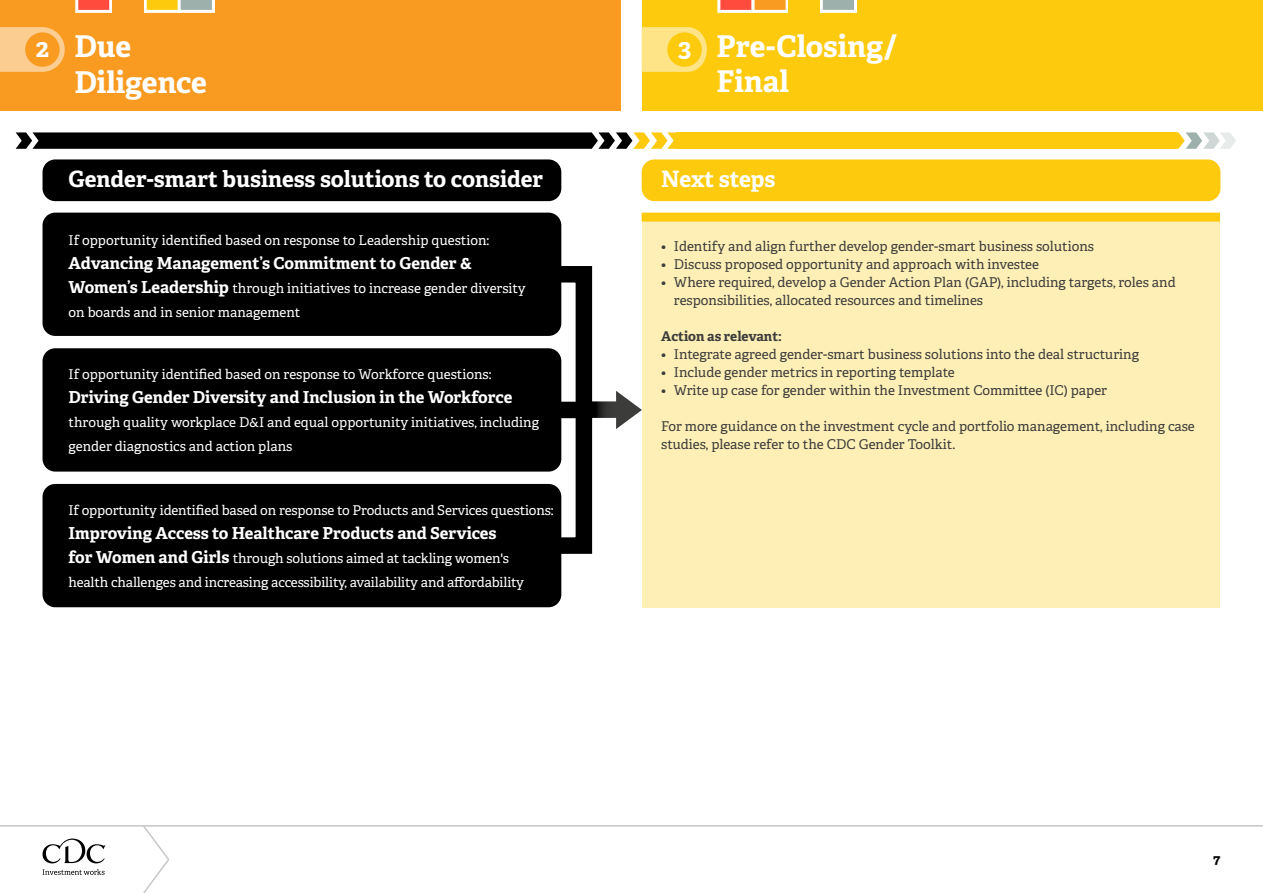
<style>
.page{position:relative;width:1263px;height:893px;background:#fff}
.page>*{position:absolute;margin:0;border:0;box-sizing:border-box;transform-origin:0 0}
.t1{font:700 30px/36px "Adelle PE";color:#fff}
.t2{font:700 22.5px "Adelle PE";letter-spacing:-.005em;color:#fff}
.t3{font:700 16.5px "Adelle PE";color:#fff}
.t4{font:13.5px/18px "Adelle PE";color:#3c3c3b}
.t5{font:13.5px/24px "Adelle PE";letter-spacing:-.005em;color:#fff}
.t6{font:700 13.5px "Adelle PE";letter-spacing:-.005em;color:#3c3c3b}
.t7{font:700 13.5px "Adelle PE";color:#000}
.s1{font-size:25.5px}
.s2{font-weight:700;font-size:16.5px}
</style>
<div class="page">
<div style="left:642px;top:217px;width:578px;height:390px;background:#feefb6"></div>
<div style="left:642px;top:213px;width:578px;height:9px;background:#fdca0d"></div>
<div style="left:642px;top:159px;width:578px;height:42px;background:#fdca0d;border-radius:13px"></div>
<div style="left:43px;top:159px;width:518px;height:42px;background:#000;border-radius:13px"></div>
<svg style="left:0;top:825px;width:1263px;height:68px"></svg>
<div style="left:0;top:0;width:621px;height:111px;background:#f99b21"></div>
<svg style="left:75px;top:0;width:140px;height:13px"></svg>
<div style="left:112px;top:0;width:32px;height:16px;background:#f99b21"></div>
<svg style="left:0;top:27px;width:65px;height:45px;background:#fbc682"></svg>
<div style="left:25px;top:32px;width:35px;height:35px;background:#f99b21;border-radius:50%"></div>
<div style="left:642px;top:0;width:621px;height:111px;background:#fdca0d"></div>
<svg style="left:717px;top:0;width:141px;height:13px"></svg>
<div style="left:789px;top:0;width:31px;height:16px;background:#fdca0d"></div>
<svg style="left:642px;top:27px;width:65px;height:45px;background:#fde179"></svg>
<div style="left:667px;top:32px;width:35px;height:35px;background:#fdca0d;border-radius:50%"></div>
<div style="left:676px;top:132px;width:500px;height:17px;background:#fdca0d"></div>
<svg style="left:16px;top:132px;width:660px;height:17px;background:#23211a"></svg>
<svg style="left:1176px;top:132px;width:60px;height:17px"></svg>
<div style="left:43px;top:213px;width:518px;height:123px;background:#000;border-radius:13px"></div>
<div style="left:43px;top:348px;width:518px;height:124px;background:#000;border-radius:13px"></div>
<div style="left:43px;top:484px;width:518px;height:123px;background:#000;border-radius:13px"></div>
<div style="left:550px;top:402px;width:42px;height:16px;background:#000"></div>
<div style="left:532px;top:266px;width:60px;height:288px;border:16px solid #000"></div>
<svg style="left:583px;top:391px;width:59px;height:38px"></svg>
<h1 class="t1" style="left:74px;top:27px;width:134px;text-indent:-39px"><span class="s1">2</span> Due<br>Diligence</h1>
<h1 class="t1" style="left:716px;top:28px;width:182px;line-height:34.5px;text-indent:-38px"><span class="s1">3</span> Pre-Closing/<br>Final</h1>
<h2 class="t2" style="left:69px;top:163px;width:476px">Gender-smart business solutions to consider</h2>
<h2 class="t2" style="left:661px;top:163px;width:116px">Next steps</h2>
<p class="t5" style="left:69px;top:227px;width:422px">If opportunity identified based on response to Leadership question:</p>
<p class="t3" style="left:69px;top:251px;width:405px">Advancing Management’s Commitment to Gender &amp;</p>
<p class="t5" style="left:69px;top:275px;width:459px"><span class="s2">Women’s Leadership</span> through initiatives to increase gender diversity on boards and in senior management</p>
<p class="t5" style="left:69px;top:362px;width:425px">If opportunity identified based on response to Workforce questions:</p>
<p class="t3" style="left:69px;top:385px;width:445px">Driving Gender Diversity and Inclusion in the Workforce</p>
<p class="t5" style="left:69px;top:410px;width:472px">through quality workplace D&amp;I and equal opportunity initiatives, including gender diagnostics and action plans</p>
<p class="t5" style="left:69px;top:497px;width:487px">If opportunity identified based on response to Products and Services questions:</p>
<p class="t3" style="left:69px;top:521px;width:430px">Improving Access to Healthcare Products and Services</p>
<p class="t5" style="left:69px;top:545px;width:457px"><span class="s2">for Women and Girls</span> through solutions aimed at tackling women's health challenges and increasing accessibility, availability and affordability</p>
<p class="t4" style="left:661px;top:236px;width:434px">• Identify and align further develop gender-smart business solutions</p>
<p class="t4" style="left:661px;top:254px;width:379px">• Discuss proposed opportunity and approach with investee</p>
<p class="t4" style="left:674px;top:272px;width:503px;text-indent:-13px">• Where required, develop a Gender Action Plan (GAP), including targets, roles and responsibilities, allocated resources and timelines</p>
<p class="t6" style="left:661px;top:326px;width:122px">Action as relevant:</p>
<p class="t4" style="left:661px;top:344px;width:479px">• Integrate agreed gender-smart business solutions into the deal structuring</p>
<p class="t4" style="left:661px;top:362px;width:295px">• Include gender metrics in reporting template</p>
<p class="t4" style="left:661px;top:380px;width:447px">• Write up case for gender within the Investment Committee (IC) paper</p>
<p class="t4" style="left:661px;top:416px;width:535px">For more guidance on the investment cycle and portfolio management, including case studies, please refer to the CDC Gender Toolkit.</p>
<p class="t7" style="left:1213px;top:850px;width:9px">7</p>
</div>
